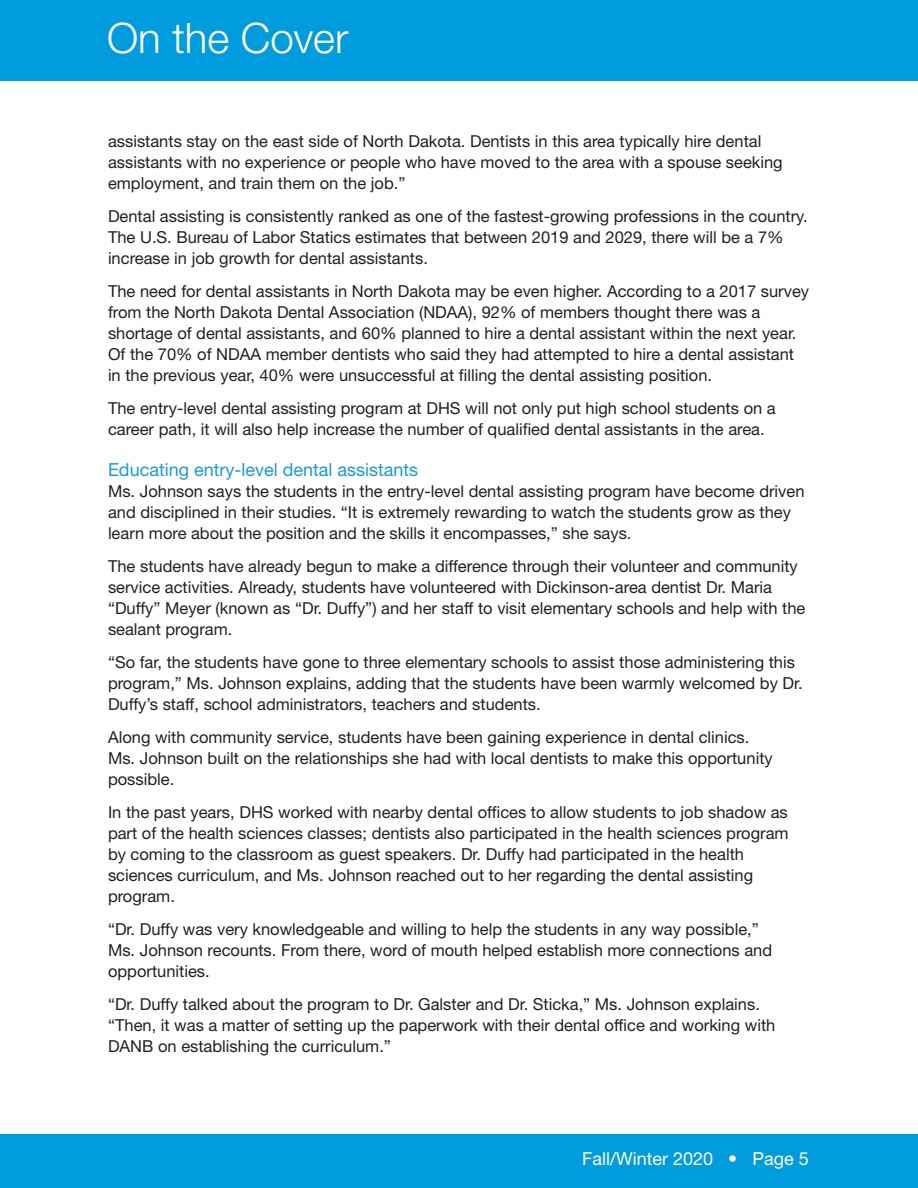
<style>
.page{position:relative;width:918px;height:1188px;background:#fff}
.page>*{position:absolute;margin:0;border:0;box-sizing:border-box;transform-origin:0 0}
.t1{font:300 42px "Helvetica Neue LT Std";color:#fff}
.t2{font:18px "Helvetica Neue LT Std";color:#1b9ad7}
.t3{font:18px "Helvetica Neue LT Std";color:#fff}
.t4{font:16.5px/21px "Helvetica Neue LT Std";color:#231f20}
</style>
<div class="page">
<div style="left:0;top:1134px;width:918px;height:54px;background:#019cde"></div>
<div style="left:0;top:0;width:917px;height:81px;background:#019cde"></div>
<p class="t1" style="left:107px;top:12px;width:243px">On the Cover</p>
<p class="t4" style="left:108px;top:130px;width:676px">assistants stay on the east side of North Dakota. Dentists in this area typically hire dental assistants with no experience or people who have moved to the area with a spouse seeking employment, and train them on the job.”</p>
<p class="t4" style="left:108px;top:205px;width:701px">Dental assisting is consistently ranked as one of the fastest-growing professions in the country.<br>The U.S. Bureau of Labor Statics estimates that between 2019 and 2029, there will be a 7% increase in job growth for dental assistants.</p>
<p class="t4" style="left:108px;top:280px;width:703px">The need for dental assistants in North Dakota may be even higher. According to a 2017 survey from the North Dakota Dental Association (NDAA), 92% of members thought there was a shortage of dental assistants, and 60% planned to hire a dental assistant within the next year.<br>Of the 70% of NDAA member dentists who said they had attempted to hire a dental assistant in the previous year, 40% were unsuccessful at filling the dental assisting position.</p>
<p class="t4" style="left:108px;top:397px;width:669px">The entry-level dental assisting program at DHS will not only put high school students on a career path, it will also help increase the number of qualified dental assistants in the area.</p>
<p class="t2" style="left:108px;top:459px;width:312px">Educating entry-level dental assistants</p>
<p class="t4" style="left:108px;top:481px;width:698px">Ms. Johnson says the students in the entry-level dental assisting program have become driven and disciplined in their studies. “It is extremely rewarding to watch the students grow as they learn more about the position and the skills it encompasses,” she says.</p>
<p class="t4" style="left:108px;top:556px;width:699px">The students have already begun to make a difference through their volunteer and community service activities. Already, students have volunteered with Dickinson-area dentist Dr. Maria “Duffy” Meyer (known as “Dr. Duffy”) and her staff to visit elementary schools and help with the sealant program.</p>
<p class="t4" style="left:108px;top:652px;width:696px">“So far, the students have gone to three elementary schools to assist those administering this program,” Ms. Johnson explains, adding that the students have been warmly welcomed by Dr.<br>Duffy’s staff, school administrators, teachers and students.</p>
<p class="t4" style="left:108px;top:727px;width:666px">Along with community service, students have been gaining experience in dental clinics.<br>Ms. Johnson built on the relationships she had with local dentists to make this opportunity possible.</p>
<p class="t4" style="left:108px;top:802px;width:682px">In the past years, DHS worked with nearby dental offices to allow students to job shadow as part of the health sciences classes; dentists also participated in the health sciences program by coming to the classroom as guest speakers. Dr. Duffy had participated in the health sciences curriculum, and Ms. Johnson reached out to her regarding the dental assisting program.</p>
<p class="t4" style="left:108px;top:919px;width:666px">“Dr. Duffy was very knowledgeable and willing to help the students in any way possible,”<br>Ms. Johnson recounts. From there, word of mouth helped establish more connections and opportunities.</p>
<p class="t4" style="left:108px;top:994px;width:669px">“Dr. Duffy talked about the program to Dr. Galster and Dr. Sticka,” Ms. Johnson explains. “Then, it was a matter of setting up the paperwork with their dental office and working with<br>DANB on establishing the curriculum.”</p>
<p class="t3" style="left:582px;top:1148px;width:228px">Fall/Winter 2020 • Page 5</p>
</div>
